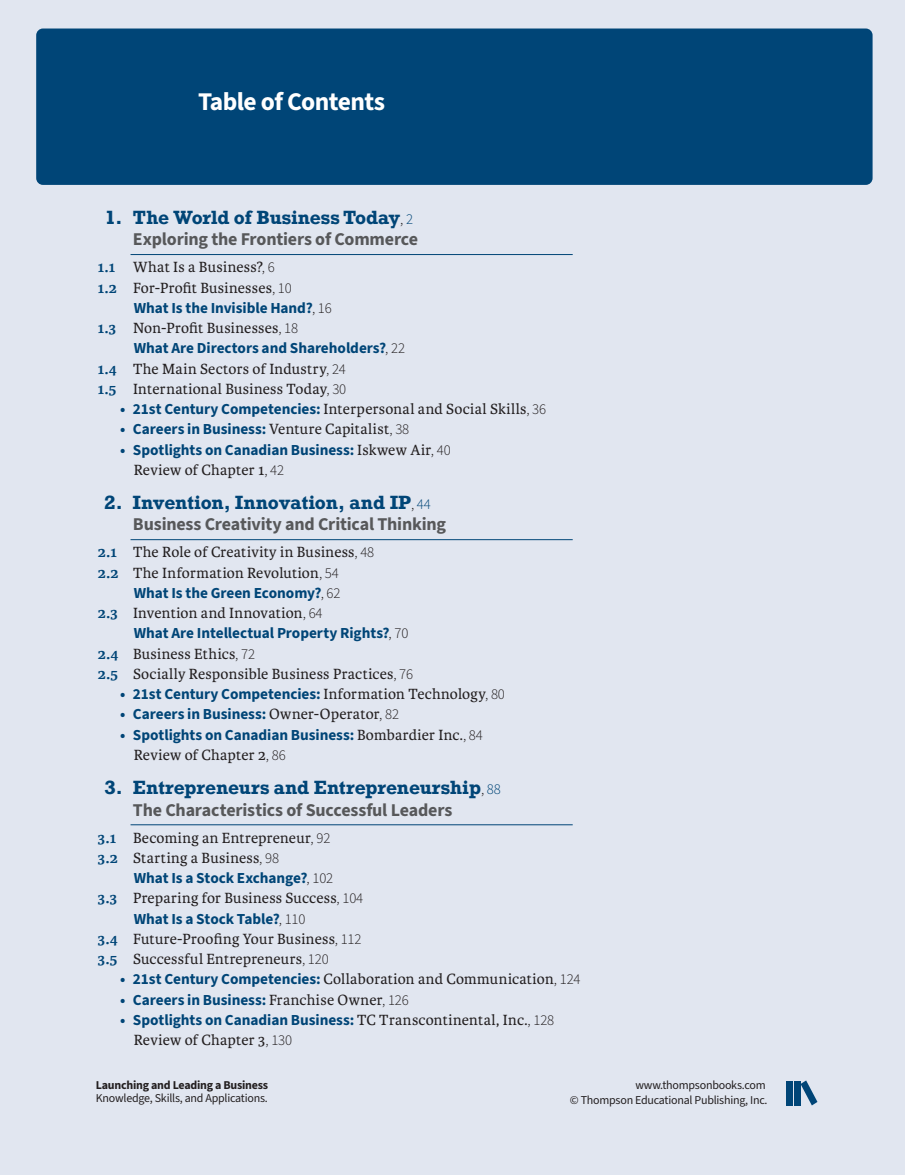
<style>
.page{position:relative;width:905px;height:1175px;background:#fff}
.page>*{position:absolute;margin:0;border:0;box-sizing:border-box;transform-origin:0 0}
.LP_Heading{font:700 25.5px "Source Sans 3";letter-spacing:-.025em;color:#fff}
.TOC_Chaptersubtitle{font:700 18px "Source Sans 3";letter-spacing:-.01em;color:#57585a}
.t1{font:700 18px "Rockwell Nova";letter-spacing:-.01em;color:#004577}
.TOC_H1{font:15.75px "Karmina";letter-spacing:.015em;color:#231f20}
.TOC_Body_Text_Chapter_Review{font:15.75px "Karmina";letter-spacing:.015em;color:#231f20}
.TOC_Body_Text_Literacy{font:700 15.3px "Source Sans 3";letter-spacing:-.005em;color:#004577}
.TOC_Body_Text_Insights_None{font:700 15.3px "Source Sans 3";letter-spacing:-.005em;color:#004577}
.t2{font:12px/14.9px "Source Sans 3";letter-spacing:-.02em;color:#231f20;text-align:right}
.t3{font:700 12px "Source Sans 3";letter-spacing:-.02em;color:#231f20}
.s1{font-family:"Source Sans 3";font-weight:300;font-size:15px;color:#231f20}
.s2{font-family:"Source Sans 3";font-weight:300;font-size:15px}
.s3{font-weight:700;color:#004577}
.s4{font-weight:300;font-size:15px;color:#231f20}
.s5{font-family:"Source Sans 3";font-weight:700;font-size:15.3px;color:#004577}
.s6{font-family:"Karmina";font-weight:400;font-size:15.75px;color:#231f20}
</style>
<div class="page">
<div style="left:0;top:0;width:904px;height:1174px;background:#e1e6f0"></div>
<div style="left:36px;top:28px;width:836px;height:157px;background:#004577;border-radius:7px"></div>
<svg style="left:800px;top:1080px;width:17px;height:25px"></svg>
<div style="left:786px;top:1080px;width:6px;height:25px;background:#004577"></div>
<div style="left:794px;top:1080px;width:6px;height:25px;background:#004577"></div>
<hr style="left:130px;top:254px;width:442px;height:1px;background:#004577">
<hr style="left:130px;top:539px;width:442px;height:1px;background:#004577">
<hr style="left:130px;top:824px;width:442px;height:1px;background:#004577">
<p class="LP_Heading" style="left:198px;top:84px;width:189px">Table of Contents</p>
<p class="t1" style="left:105px;top:206px;width:310px">1. The World of Business Today<span class="s1">,</span> <span class="s2">2</span></p>
<p class="TOC_Chaptersubtitle" style="left:133px;top:227px;width:287px">Exploring the Frontiers of Commerce</p>
<p class="TOC_H1" style="left:98px;top:258px;width:178px"><span class="s3">1.1</span> What Is a Business?<span class="s2">, 6</span></p>
<p class="TOC_H1" style="left:98px;top:279px;width:195px"><span class="s3">1.2</span> For-Profit Businesses<span class="s2">, 10</span></p>
<p class="TOC_Body_Text_Literacy" style="left:134px;top:297px;width:199px">What Is the Invisible Hand?<span class="s4">, 16</span></p>
<p class="TOC_H1" style="left:98px;top:319px;width:202px"><span class="s3">1.3</span> Non-Profit Businesses<span class="s2">, 18</span></p>
<p class="TOC_Body_Text_Insights_None" style="left:134px;top:338px;width:273px">What Are Directors and Shareholders?<span class="s4">, 22</span></p>
<p class="TOC_H1" style="left:98px;top:360px;width:249px"><span class="s3">1.4</span> The Main Sectors of Industry<span class="s2">, 24</span></p>
<p class="TOC_H1" style="left:98px;top:380px;width:250px"><span class="s3">1.5</span> International Business Today<span class="s2">, 30</span></p>
<p class="TOC_H1" style="left:120px;top:400px;width:427px"><span class="s5">• 21st Century Competencies:</span> Interpersonal and Social Skills<span class="s2">, 36</span></p>
<p class="TOC_Body_Text_Literacy" style="left:120px;top:419px;width:290px">• Careers in Business: <span class="s6">Venture Capitalist</span><span class="s4">, 38</span></p>
<p class="TOC_Body_Text_Literacy" style="left:120px;top:439px;width:332px">• Spotlights on Canadian Business: <span class="s6">Iskwew Air</span><span class="s4">, 40</span></p>
<p class="TOC_Body_Text_Chapter_Review" style="left:134px;top:461px;width:152px">Review of Chapter 1<span class="s2">, 42</span></p>
<p class="t1" style="left:104px;top:491px;width:328px">2. Invention, Innovation, and IP<span class="s1">,</span> <span class="s2">44</span></p>
<p class="TOC_Chaptersubtitle" style="left:133px;top:512px;width:315px">Business Creativity and Critical Thinking</p>
<p class="TOC_H1" style="left:98px;top:543px;width:278px"><span class="s3">2.1</span> The Role of Creativity in Business<span class="s2">, 48</span></p>
<p class="TOC_H1" style="left:98px;top:564px;width:242px"><span class="s3">2.2</span> The Information Revolution<span class="s2">, 54</span></p>
<p class="TOC_Body_Text_Insights_None" style="left:134px;top:582px;width:208px">What Is the Green Economy?<span class="s4">, 62</span></p>
<p class="TOC_H1" style="left:98px;top:604px;width:226px"><span class="s3">2.3</span> Invention and Innovation<span class="s2">, 64</span></p>
<p class="TOC_Body_Text_Literacy" style="left:134px;top:623px;width:276px">What Are Intellectual Property Rights?<span class="s4">, 70</span></p>
<p class="TOC_H1" style="left:98px;top:645px;width:159px"><span class="s3">2.4</span> Business Ethics<span class="s2">, 72</span></p>
<p class="TOC_H1" style="left:98px;top:665px;width:317px"><span class="s3">2.5</span> Socially Responsible Business Practices<span class="s2">, 76</span></p>
<p class="TOC_Body_Text_Literacy" style="left:120px;top:684px;width:386px">• 21st Century Competencies: <span class="s6">Information Technology</span><span class="s4">, 80</span></p>
<p class="TOC_Body_Text_Literacy" style="left:120px;top:704px;width:280px">• Careers in Business: <span class="s6">Owner-Operator</span><span class="s4">, 82</span></p>
<p class="TOC_Body_Text_Literacy" style="left:120px;top:724px;width:364px">• Spotlights on Canadian Business: <span class="s6">Bombardier Inc.</span><span class="s4">, 84</span></p>
<p class="TOC_Body_Text_Chapter_Review" style="left:134px;top:746px;width:153px">Review of Chapter 2<span class="s2">, 86</span></p>
<p class="t1" style="left:104px;top:776px;width:398px">3. Entrepreneurs and Entrepreneurship<span class="s1">,</span> <span class="s2">88</span></p>
<p class="TOC_Chaptersubtitle" style="left:133px;top:797px;width:321px">The Characteristics of Successful Leaders</p>
<p class="TOC_H1" style="left:98px;top:828px;width:234px"><span class="s3">3.1</span> Becoming an Entrepreneur<span class="s2">, 92</span></p>
<p class="TOC_H1" style="left:98px;top:849px;width:183px"><span class="s3">3.2</span> Starting a Business<span class="s2">, 98</span></p>
<p class="TOC_Body_Text_Insights_None" style="left:134px;top:867px;width:201px">What Is a Stock Exchange?<span class="s4">, 102</span></p>
<p class="TOC_H1" style="left:98px;top:889px;width:267px"><span class="s3">3.3</span> Preparing for Business Success<span class="s2">, 104</span></p>
<p class="TOC_Body_Text_Literacy" style="left:134px;top:908px;width:173px">What Is a Stock Table?<span class="s4">, 110</span></p>
<p class="TOC_H1" style="left:98px;top:930px;width:265px"><span class="s3">3.4</span> Future-Proofing Your Business<span class="s2">, 112</span></p>
<p class="TOC_H1" style="left:98px;top:950px;width:232px"><span class="s3">3.5</span> Successful Entrepreneurs<span class="s2">, 120</span></p>
<p class="TOC_H1" style="left:120px;top:970px;width:462px"><span class="s5">• 21st Century Competencies:</span> Collaboration and Communication<span class="s2">, 124</span></p>
<p class="TOC_Body_Text_Literacy" style="left:120px;top:989px;width:290px">• Careers in Business: <span class="s6">Franchise Owner</span><span class="s4">, 126</span></p>
<p class="TOC_Body_Text_Literacy" style="left:120px;top:1009px;width:435px">• Spotlights on Canadian Business: <span class="s6">TC Transcontinental, Inc.</span><span class="s4">, 128</span></p>
<p class="TOC_Body_Text_Chapter_Review" style="left:134px;top:1031px;width:160px">Review of Chapter 3<span class="s2">, 130</span></p>
<p class="t3" style="left:96px;top:1076px;width:174px">Launching and Leading a Business</p>
<p class="t2" style="left:96px;top:1091px;width:173px">Knowledge, Skills, and Applications.</p>
<p class="t2" style="left:570px;top:1077px;width:199px">www.thompsonbooks.com<br>© Thompson Educational Publishing, Inc.</p>
</div>
